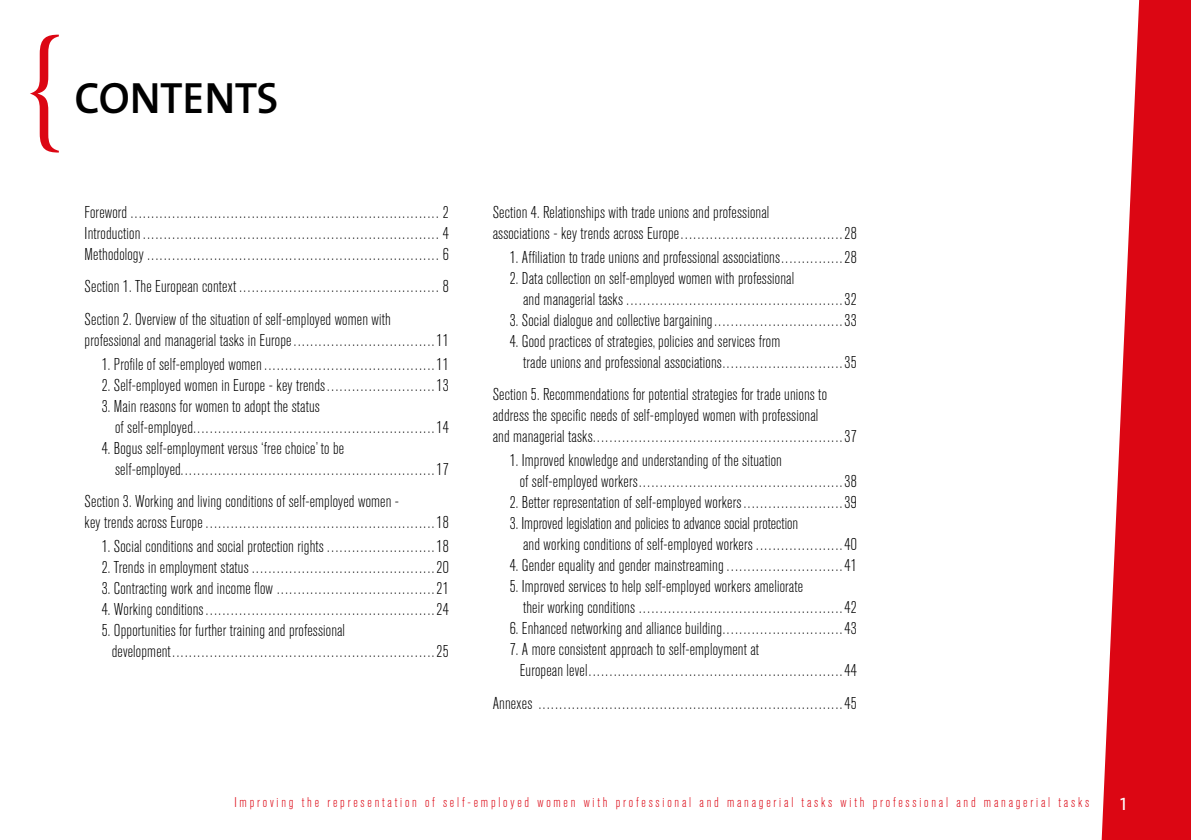
<style>
.page{position:relative;width:1191px;height:840px;background:#fff}
.page>*{position:absolute;margin:0;border:0;box-sizing:border-box;transform-origin:0 0}
.t1{font:130px "Sabon";color:#dc0613}
.t2{font:44px "The Sans Semi Bold Caps";letter-spacing:-.01em;color:#000}
.t3{font:18px "The Sans Caps";color:#fff}
.t4{font:300 condensed 17px/21px "Akzidenz Grotesk BQ";letter-spacing:.01em;color:#000}
.t5{font:300 condensed 14px "Akzidenz Grotesk BQ";letter-spacing:.2em;color:#dc0613}
</style>
<div class="page">
<svg style="left:1101px;top:0;width:90px;height:839px;fill:#dc0613"></svg>
<h1 class="t1" style="left:23px;top:5px;width:45px">{</h1>
<h2 class="t2" style="left:75px;top:69px;width:206px">CONTENTS</h2>
<p class="t4" style="left:85px;top:202px;width:366px;text-align:justify">Foreword.......................................................................... 2<br>Introduction....................................................................... 4<br>Methodology ...................................................................... 6</p>
<p class="t4" style="left:85px;top:271px;width:366px;line-height:32.4px">Section 1. The European context................................................ 8<br>Section 2. Overview of the situation of self-employed women with</p>
<p class="t4" style="left:85px;top:330px;width:366px">professional and managerial tasks in Europe..................................11</p>
<p class="t4" style="left:102px;top:353px;width:348px">1. Profile of self-employed women.........................................11</p>
<p class="t4" style="left:102px;top:374px;width:348px">2. Self-employed women in Europe - key trends..........................13</p>
<p class="t4" style="left:115px;top:395px;width:335px;text-indent:-13px">3. Main reasons for women to adopt the status<br>of self-employed..........................................................14</p>
<p class="t4" style="left:115px;top:437px;width:335px;text-indent:-13px">4. Bogus self-employment versus ‘free choice’ to be self-employed.............................................................17</p>
<p class="t4" style="left:85px;top:491px;width:366px">Section 3. Working and living conditions of self-employed women -<br>key trends across Europe.......................................................18</p>
<p class="t4" style="left:102px;top:536px;width:348px">1. Social conditions and social protection rights ..........................18</p>
<p class="t4" style="left:102px;top:557px;width:348px">2. Trends in employment status............................................20</p>
<p class="t4" style="left:102px;top:578px;width:348px">3. Contracting work and income flow ......................................21</p>
<p class="t4" style="left:102px;top:598px;width:348px">4. Working conditions.......................................................24</p>
<p class="t4" style="left:112px;top:619px;width:338px;text-indent:-10px">5. Opportunities for further training and professional development...............................................................25</p>
<p class="t4" style="left:493px;top:202px;width:366px">Section 4. Relationships with trade unions and professional<br>associations - key trends across Europe.......................................28</p>
<p class="t4" style="left:510px;top:247px;width:348px">1. Affiliation to trade unions and professional associations...............28</p>
<p class="t4" style="left:523px;top:268px;width:335px;text-indent:-13px">2. Data collection on self-employed women with professional<br>and managerial tasks....................................................32</p>
<p class="t4" style="left:510px;top:310px;width:348px">3. Social dialogue and collective bargaining...............................33</p>
<p class="t4" style="left:523px;top:331px;width:335px;text-indent:-13px">4. Good practices of strategies, policies and services from<br>trade unions and professional associations.............................35</p>
<p class="t4" style="left:493px;top:384px;width:366px">Section 5. Recommendations for potential strategies for trade unions to address the specific needs of self-employed women with professional<br>and managerial tasks............................................................37</p>
<p class="t4" style="left:520px;top:450px;width:338px;text-indent:-10px">1. Improved knowledge and understanding of the situation<br>of self-employed workers.................................................38</p>
<p class="t4" style="left:510px;top:492px;width:348px">2. Better representation of self-employed workers........................39</p>
<p class="t4" style="left:523px;top:513px;width:335px;text-indent:-13px">3. Improved legislation and policies to advance social protection<br>and working conditions of self-employed workers .....................40</p>
<p class="t4" style="left:510px;top:555px;width:348px">4. Gender equality and gender mainstreaming ............................41</p>
<p class="t4" style="left:523px;top:576px;width:335px;text-indent:-13px">5. Improved services to help self-employed workers ameliorate<br>their working conditions .................................................42</p>
<p class="t4" style="left:510px;top:618px;width:348px">6. Enhanced networking and alliance building.............................43</p>
<p class="t4" style="left:520px;top:639px;width:338px;text-indent:-10px">7. A more consistent approach to self-employment at<br>European level.............................................................44</p>
<p class="t4" style="left:493px;top:692px;width:366px">Annexes .........................................................................45</p>
<p class="t5" style="left:234px;top:793px;width:856px">Improving the representation of self-employed women with professional and managerial tasks with professional and managerial tasks</p>
<p class="t3" style="left:1120px;top:791px;width:8px">1</p>
</div>
